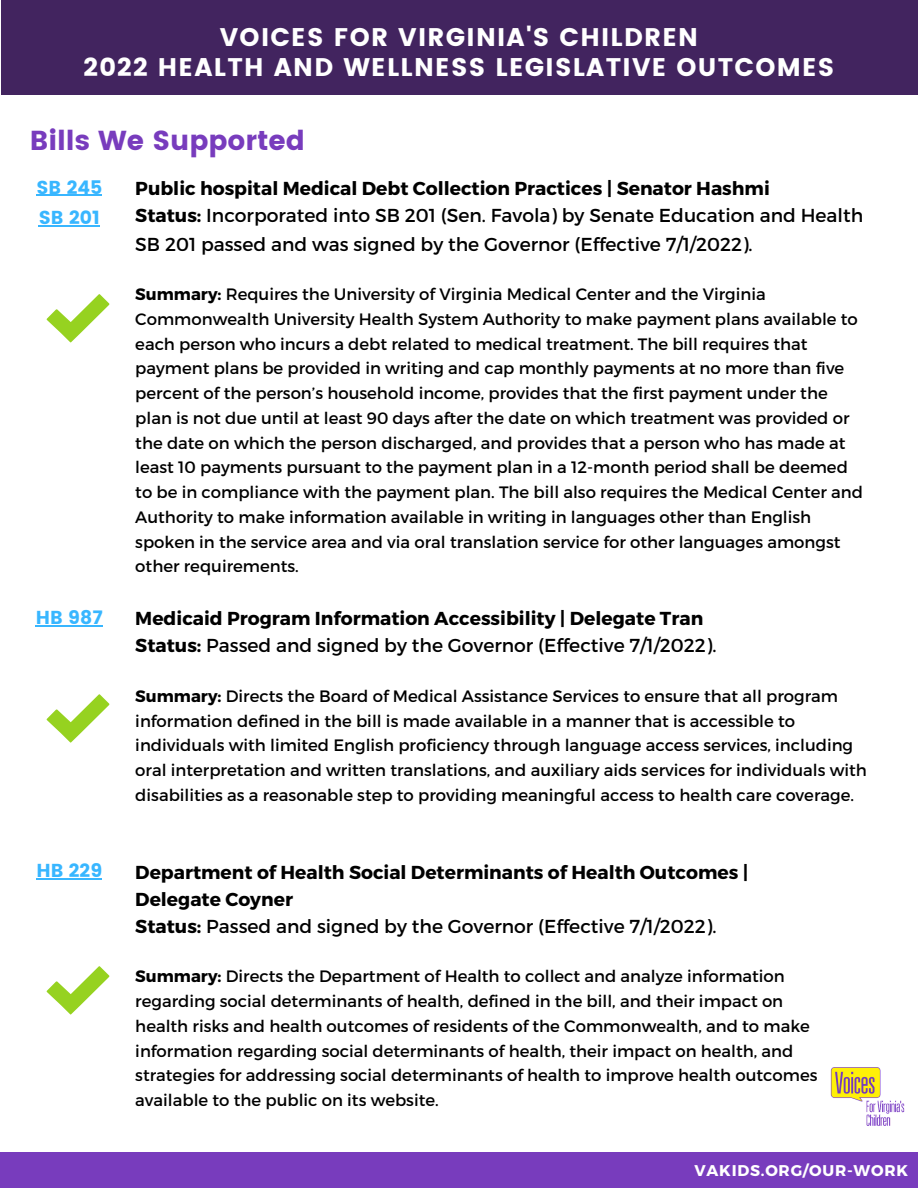
<style>
.page{position:relative;width:918px;height:1188px;background:#fff}
.page>*{position:absolute;margin:0;border:0;box-sizing:border-box;transform-origin:0 0}
.t1{font:27.45px "Poppins";color:#783cbd}
.t2{font:25.5px/30.3px "Poppins";letter-spacing:.05em;color:#fff;text-align:center}
.t3{font:700 18.75px/27px "Montserrat";color:#000}
.t4{font:18.75px/27.6px "Montserrat";color:#000}
.t5{font:18.75px/30.3px "Poppins";color:#38b6ff}
.t6{font:16.5px/24.8px "Montserrat";color:#000}
.t7{font:700 15.6px "Montserrat";letter-spacing:.05em;color:#fff}
.s1{font-weight:700}
.s2{font-weight:400}
</style>
<div class="page">
<div style="left:1px;top:0;width:917px;height:94px;background:#42245f"></div>
<img style="left:830px;top:1067px;width:75px;height:59px">
<div style="left:0;top:1152px;width:918px;height:36px;background:#783cbd"></div>
<hr style="left:36px;top:195px;width:66px;height:1px;background:#38b6ff">
<hr style="left:39px;top:225px;width:61px;height:1px;background:#38b6ff">
<hr style="left:36px;top:625px;width:67px;height:1px;background:#38b6ff">
<hr style="left:36px;top:878px;width:66px;height:2px;background:#38b6ff">
<svg style="left:47px;top:294px;width:62px;height:48px"></svg>
<svg style="left:47px;top:694px;width:62px;height:49px"></svg>
<svg style="left:47px;top:966px;width:62px;height:48px"></svg>
<h2 class="t2" style="left:84px;top:22px;width:752px">VOICES FOR VIRGINIA'S CHILDREN<br>2022 HEALTH AND WELLNESS LEGISLATIVE OUTCOMES</h2>
<h1 class="t1" style="left:30px;top:125px;width:277px">Bills We Supported</h1>
<p class="t4" style="left:135px;top:174px;width:729px"><span class="s1">Public hospital Medical Debt Collection Practices | Senator Hashmi<br>Status:</span> Incorporated into SB 201 (Sen. Favola) by Senate Education and Health<br>SB 201 passed and was signed by the Governor (Effective 7/1/2022).</p>
<p class="t6" style="left:135px;top:281px;width:729px"><span class="s1">Summary:</span> Requires the University of Virginia Medical Center and the Virginia Commonwealth University Health System Authority to make payment plans available to each person who incurs a debt related to medical treatment. The bill requires that payment plans be provided in writing and cap monthly payments at no more than five percent of the person’s household income, provides that the first payment under the plan is not due until at least 90 days after the date on which treatment was provided or the date on which the person discharged, and provides that a person who has made at least 10 payments pursuant to the payment plan in a 12-month period shall be deemed to be in compliance with the payment plan. The bill also requires the Medical Center and Authority to make information available in writing in languages other than English spoken in the service area and via oral translation service for other languages amongst other requirements.</p>
<p class="t5" style="left:36px;top:172px;width:67px">SB 245<br>SB 201</p>
<p class="t5" style="left:36px;top:602px;width:69px">HB 987</p>
<p class="t3" style="left:135px;top:604px;width:583px">Medicaid Program Information Accessibility | Delegate Tran<br>Status: <span class="s2">Passed and signed by the Governor (Effective 7/1/2022).</span></p>
<p class="t6" style="left:135px;top:683px;width:733px"><span class="s1">Summary:</span> Directs the Board of Medical Assistance Services to ensure that all program information defined in the bill is made available in a manner that is accessible to individuals with limited English proficiency through language access services, including oral interpretation and written translations, and auxiliary aids services for individuals with disabilities as a reasonable step to providing meaningful access to health care coverage.</p>
<p class="t5" style="left:36px;top:856px;width:67px">HB 229</p>
<p class="t3" style="left:135px;top:858px;width:614px">Department of Health Social Determinants of Health Outcomes |<br>Delegate Coyner<br>Status: <span class="s2">Passed and signed by the Governor (Effective 7/1/2022).</span></p>
<p class="t6" style="left:135px;top:963px;width:684px"><span class="s1">Summary:</span> Directs the Department of Health to collect and analyze information regarding social determinants of health, defined in the bill, and their impact on health risks and health outcomes of residents of the Commonwealth, and to make information regarding social determinants of health, their impact on health, and strategies for addressing social determinants of health to improve health outcomes available to the public on its website.</p>
<p class="t7" style="left:694px;top:1160px;width:215px">VAKIDS.ORG/OUR-WORK</p>
</div>
